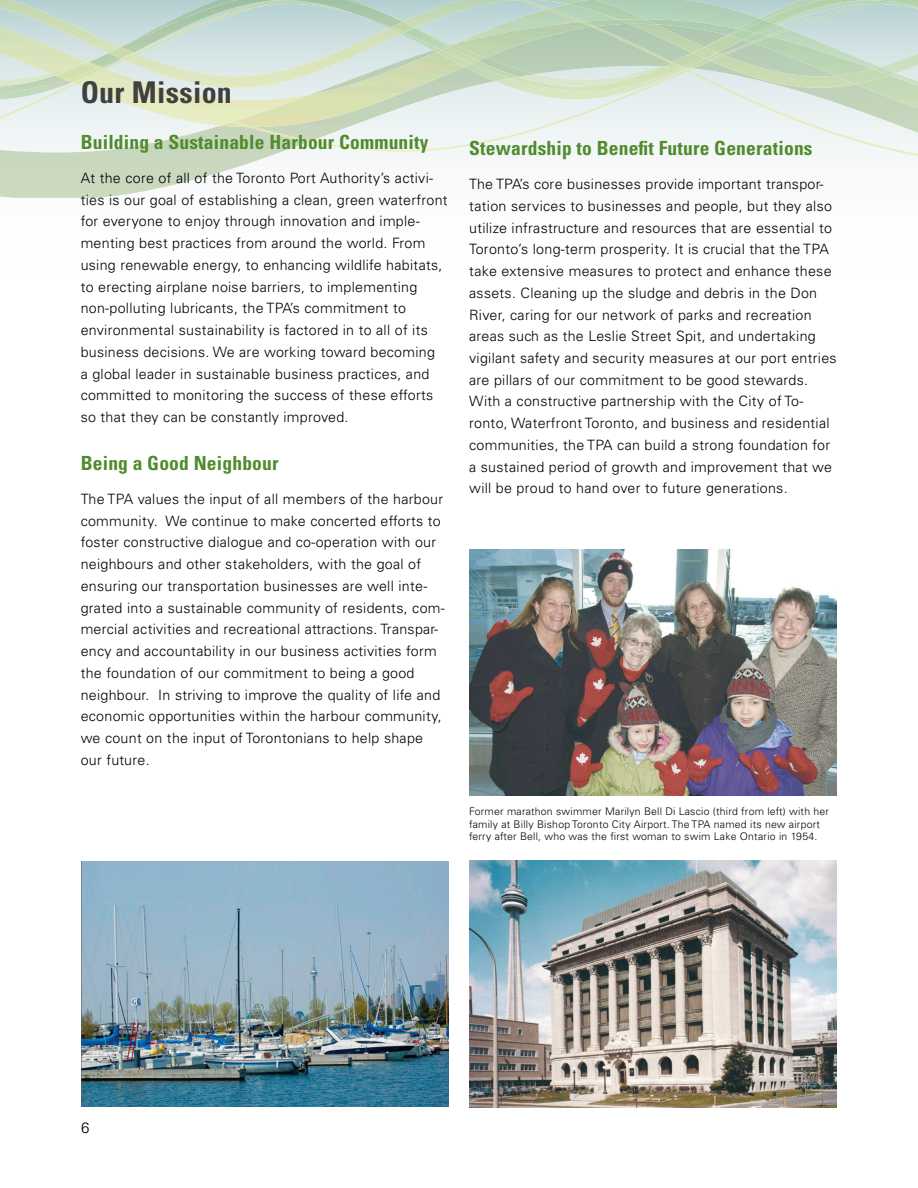
<style>
.page{position:relative;width:918px;height:1188px;background:#fff}
.page>*{position:absolute;margin:0;border:0;box-sizing:border-box;transform-origin:0 0}
.t1{font:700 condensed 30px "Univers LT Std";letter-spacing:.01em;color:#404041}
.t2{font:700 condensed 19.5px "Univers LT Std";letter-spacing:.01em;color:#518b2e}
.t3{font:300 15px "Univers LT Std";color:#000}
.t4{font:300 14.25px/21.8px "Univers LT Std";letter-spacing:.02em;color:#000}
.t5{font:300 10.5px/12.6px "Univers LT Std";letter-spacing:.02em;color:#000}
</style>
<div class="page">
<img style="left:0;top:119px;width:495px;height:79px">
<img style="left:591px;top:62px;width:73px;height:4px">
<img style="left:591px;top:66px;width:77px;height:4px">
<img style="left:787px;top:0;width:131px;height:24px">
<img style="left:664px;top:36px;width:79px;height:32px">
<img style="left:724px;top:55px;width:29px;height:6px">
<img style="left:880px;top:53px;width:38px;height:8px">
<img style="left:671px;top:36px;width:51px;height:24px">
<img style="left:692px;top:47px;width:26px;height:12px">
<img style="left:0;top:0;width:83px;height:26px">
<img style="left:550px;top:0;width:18px;height:4px">
<img style="left:235px;top:27px;width:356px;height:100px">
<img style="left:790px;top:30px;width:90px;height:31px">
<img style="left:753px;top:37px;width:120px;height:24px">
<img style="left:76px;top:84px;width:145px;height:42px">
<img style="left:221px;top:122px;width:11px;height:5px">
<img style="left:0;top:70px;width:66px;height:13px">
<img style="left:50px;top:70px;width:5px;height:6px">
<img style="left:66px;top:80px;width:8px;height:3px">
<img style="left:55px;top:70px;width:19px;height:10px">
<img style="left:629px;top:0;width:158px;height:36px">
<img style="left:759px;top:24px;width:20px;height:10px">
<img style="left:744px;top:34px;width:23px;height:8px">
<img style="left:645px;top:19px;width:93px;height:16px">
<img style="left:738px;top:18px;width:26px;height:11px">
<img style="left:742px;top:20px;width:33px;height:13px">
<img style="left:727px;top:29px;width:15px;height:7px">
<img style="left:729px;top:30px;width:27px;height:10px">
<img style="left:550px;top:4px;width:18px;height:5px">
<img style="left:568px;top:0;width:77px;height:20px">
<img style="left:619px;top:19px;width:37px;height:5px">
<img style="left:308px;top:70px;width:360px;height:82px">
<img style="left:248px;top:127px;width:64px;height:15px">
<img style="left:103px;top:72px;width:132px;height:50px">
<img style="left:232px;top:121px;width:23px;height:6px">
<img style="left:690px;top:60px;width:18px;height:1px">
<img style="left:722px;top:42px;width:31px;height:13px">
<img style="left:787px;top:4px;width:89px;height:26px">
<img style="left:867px;top:1px;width:21px;height:3px">
<svg style="left:882px;top:0;width:13px;height:1px"></svg>
<img style="left:708px;top:54px;width:16px;height:7px">
<img style="left:767px;top:29px;width:23px;height:8px">
<img style="left:751px;top:36px;width:20px;height:7px">
<img style="left:0;top:27px;width:83px;height:43px">
<svg style="left:0;top:83px;width:76px;height:36px"></svg>
<img style="left:74px;top:70px;width:29px;height:14px">
<img style="left:591px;top:26px;width:80px;height:36px">
<svg style="left:517px;top:0;width:33px;height:9px"></svg>
<img style="left:279px;top:0;width:238px;height:9px">
<img style="left:279px;top:9px;width:305px;height:61px">
<img style="left:580px;top:22px;width:15px;height:5px">
<svg style="left:668px;top:61px;width:250px;height:95px"></svg>
<svg style="left:83px;top:0;width:196px;height:72px"></svg>
<img style="left:470px;top:861px;width:367px;height:246px">
<img style="left:469px;top:549px;width:368px;height:246px">
<img style="left:81px;top:861px;width:367px;height:246px">
<h1 class="t1" style="left:81px;top:74px;width:153px">Our Mission</h1>
<h2 class="t2" style="left:81px;top:130px;width:349px">Building a Sustainable Harbour Community</h2>
<p class="t4" style="left:81px;top:167px;width:369px">At the core of all of the Toronto Port Authority’s activi&shy;ties is our goal of establishing a clean, green waterfront for everyone to enjoy through innovation and imple&shy;menting best practices from around the world. From using renewable energy, to enhancing wildlife habitats, to erecting airplane noise barriers, to implementing non-polluting lubricants, the TPA’s commitment to environmental sustainability is factored in to all of its business decisions. We are working toward becoming<br>a global leader in sustainable business practices, and committed to monitoring the success of these efforts so that they can be constantly improved.</p>
<h2 class="t2" style="left:81px;top:451px;width:200px">Being a Good Neighbour</h2>
<p class="t4" style="left:81px;top:488px;width:366px">The TPA values the input of all members of the harbour community. We continue to make concerted efforts to foster constructive dialogue and co-operation with our neighbours and other stakeholders, with the goal of ensuring our transportation businesses are well inte&shy;grated into a sustainable community of residents, com&shy;mercial activities and recreational attractions. Transpar&shy;ency and accountability in our business activities form the foundation of our commitment to being a good neighbour. In striving to improve the quality of life and economic opportunities within the harbour community, we count on the input of Torontonians to help shape our future.</p>
<h2 class="t2" style="left:469px;top:136px;width:345px">Stewardship to Benefit Future Generations</h2>
<p class="t4" style="left:469px;top:173px;width:369px">The TPA’s core businesses provide important transpor&shy;tation services to businesses and people, but they also utilize infrastructure and resources that are essential to Toronto’s long-term prosperity. It is crucial that the TPA take extensive measures to protect and enhance these assets. Cleaning up the sludge and debris in the Don River, caring for our network of parks and recreation areas such as the Leslie Street Spit, and undertaking vigilant safety and security measures at our port entries are pillars of our commitment to be good stewards.<br>With a constructive partnership with the City of To&shy;ronto, Waterfront Toronto, and business and residential communities, the TPA can build a strong foundation for a sustained period of growth and improvement that we will be proud to hand over to future generations.</p>
<p class="t5" style="left:469px;top:805px;width:361px">Former marathon swimmer Marilyn Bell Di Lascio (third from left) with her family at Billy Bishop Toronto City Airport. The TPA named its new airport ferry after Bell, who was the first woman to swim Lake Ontario in 1954.</p>
<p class="t3" style="left:81px;top:1119px;width:10px">6</p>
</div>
